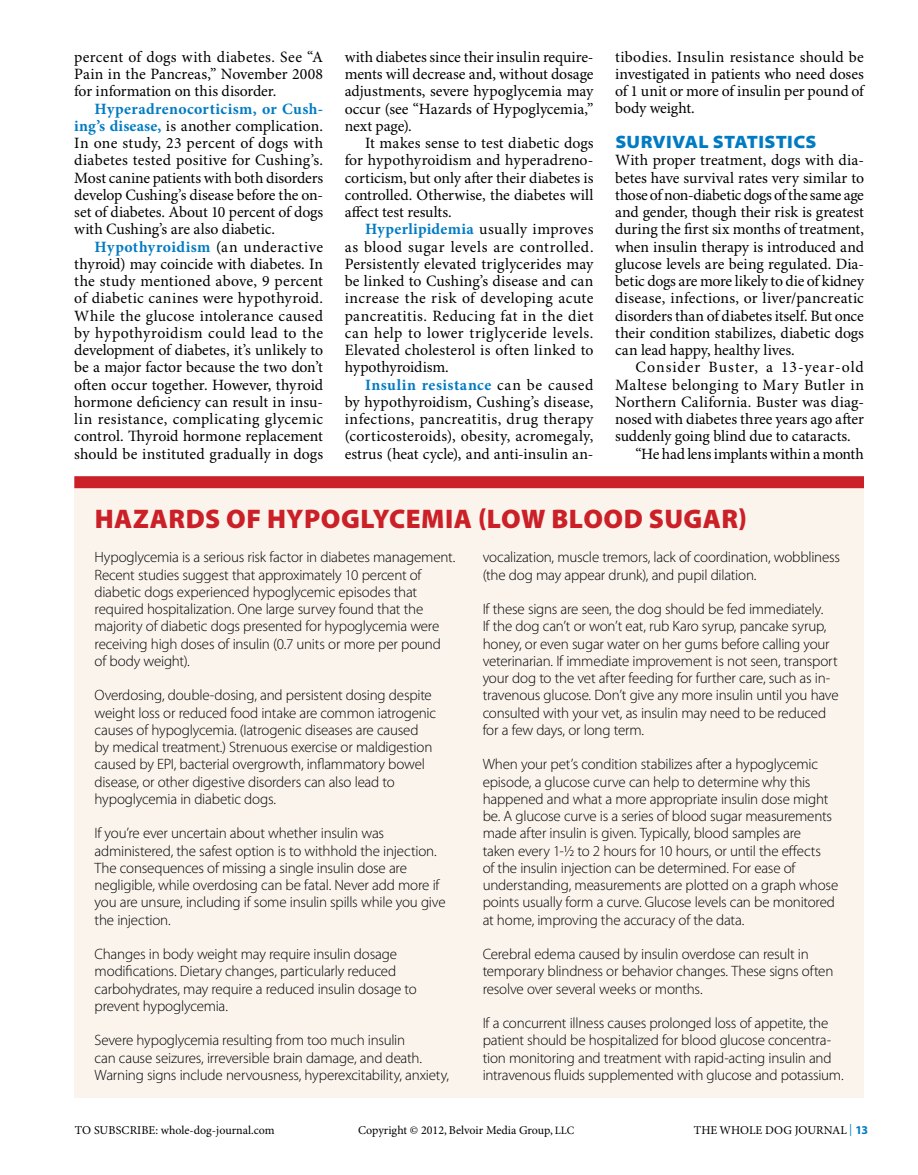
<style>
.page{position:relative;width:918px;height:1175px;background:#fff}
.page>*{position:absolute;margin:0;border:0;box-sizing:border-box;transform-origin:0 0}
.t1{font:900 27px "Myriad Pro";letter-spacing:.02em;color:#cb2027}
.t2{font:900 semi-expanded 18px "Myriad Pro";letter-spacing:.015em;color:#007bc3}
.t3{font:15.75px/17.2px "Minion Pro";letter-spacing:.005em;color:#000;text-align:justify}
.t4{font:15.75px "Minion Pro";letter-spacing:-.02em;color:#000}
.t5{font:15.75px "Minion Pro";letter-spacing:.065em;color:#000}
.t6{font:300 15px/17.2px "Myriad Pro";letter-spacing:-.015em;color:#000}
.t7{font:12px "Minion Pro";color:#000}
.s1{font-weight:700;color:#007bc3}
.s2{font-size:11.25px}
.s3{color:#007bc3}
.s4{font-family:"Myriad Pro";font-weight:700;color:#007bc3}
</style>
<div class="page">
<div style="left:74px;top:479px;width:790px;height:618px;background:#faf4ed"></div>
<div style="left:74px;top:476px;width:790px;height:12px;background:#cb2027"></div>
<p class="t3" style="left:74px;top:49px;width:250px">percent of dogs with diabetes. See “A Pain in the Pancreas,” November 2008 for information on this disorder.</p>
<p class="t3" style="left:74px;top:101px;width:250px;text-indent:20px"><span class="s1">Hyperadrenocorticism, or Cush&shy;ing’s disease,</span> is another complication.<br>In one study, 23 percent of dogs with diabetes tested positive for Cushing’s.<br>Most canine patients with both disorders develop Cushing’s disease before the on&shy;set of diabetes. About 10 percent of dogs with Cushing’s are also diabetic.</p>
<p class="t3" style="left:74px;top:238px;width:250px;text-indent:20px"><span class="s1">Hypothyroidism</span> (an underactive thyroid) may coincide with diabetes. In the study mentioned above, 9 percent of diabetic canines were hypothyroid.<br>While the glucose intolerance caused by hypothyroidism could lead to the development of diabetes, it’s unlikely to be a major factor because the two don’t often occur together. However, thyroid hormone deficiency can result in insu&shy;lin resistance, complicating glycemic control. Thyroid hormone replacement should be instituted gradually in dogs</p>
<p class="t3" style="left:345px;top:49px;width:251px">with diabetes since their insulin require&shy;ments will decrease and, without dosage adjustments, severe hypoglycemia may occur (see “Hazards of Hypoglycemia,” next page).</p>
<p class="t3" style="left:345px;top:135px;width:250px;text-indent:20px">It makes sense to test diabetic dogs for hypothyroidism and hyperadreno&shy;corticism, but only after their diabetes is controlled. Otherwise, the diabetes will affect test results.</p>
<p class="t3" style="left:345px;top:221px;width:251px;text-indent:20px"><span class="s1">Hyperlipidemia</span> usually improves as blood sugar levels are controlled.<br>Persistently elevated triglycerides may be linked to Cushing’s disease and can increase the risk of developing acute pancreatitis. Reducing fat in the diet can help to lower triglyceride levels.<br>Elevated cholesterol is often linked to hypothyroidism.</p>
<p class="t3" style="left:345px;top:376px;width:251px;text-indent:20px"><span class="s1">Insulin resistance</span> can be caused by hypothyroidism, Cushing’s disease, infections, pancreatitis, drug therapy (corticosteroids), obesity, acromegaly, estrus (heat cycle), and anti-insulin an-</p>
<p class="t3" style="left:615px;top:49px;width:250px">tibodies. Insulin resistance should be investigated in patients who need doses of 1 unit or more of insulin per pound of body weight.</p>
<p class="t2" style="left:615px;top:132px;width:203px">SURVIVAL STATISTICS</p>
<p class="t3" style="left:615px;top:152px;width:251px">With proper treatment, dogs with dia&shy;betes have survival rates very similar to those of non-diabetic dogs of the same age and gender, though their risk is greatest during the first six months of treatment, when insulin therapy is introduced and glucose levels are being regulated. Dia&shy;betic dogs are more likely to die of kidney disease, infections, or liver/pancreatic disorders than of diabetes itself. But once their condition stabilizes, diabetic dogs can lead happy, healthy lives.</p>
<p class="t5" style="left:635px;top:358px;width:230px">Consider Buster, a 13-year-old</p>
<p class="t3" style="left:615px;top:376px;width:250px">Maltese belonging to Mary Butler in</p>
<p class="t3" style="left:615px;top:394px;width:250px">Northern California. Buster was diag-</p>
<p class="t3" style="left:615px;top:411px;width:250px">nosed with diabetes three years ago after</p>
<p class="t3" style="left:615px;top:428px;width:237px">suddenly going blind due to cataracts.</p>
<p class="t4" style="left:635px;top:444px;width:230px">“He had lens implants within a month</p>
<h1 class="t1" style="left:95px;top:500px;width:92px">HAZARDS</h1>
<h1 class="t1" style="left:226px;top:500px;width:522px">OF HYPOGLYCEMIA (LOW BLOOD SUGAR)</h1>
<p class="t6" style="left:95px;top:548px;width:362px">Hypoglycemia is a serious risk factor in diabetes management.<br>Recent studies suggest that approximately 10 percent of diabetic dogs experienced hypoglycemic episodes that required hospitalization. One large survey found that the majority of diabetic dogs presented for hypoglycemia were receiving high doses of insulin (0.7 units or more per pound of body weight).</p>
<p class="t6" style="left:95px;top:686px;width:343px">Overdosing, double-dosing, and persistent dosing despite weight loss or reduced food intake are common iatrogenic causes of hypoglycemia. (Iatrogenic diseases are caused by medical treatment.) Strenuous exercise or maldigestion caused by EPI, bacterial overgrowth, inflammatory bowel disease, or other digestive disorders can also lead to hypoglycemia in diabetic dogs.</p>
<p class="t6" style="left:95px;top:824px;width:353px">If you’re ever uncertain about whether insulin was administered, the safest option is to withhold the injection.<br>The consequences of missing a single insulin dose are negligible, while overdosing can be fatal. Never add more if you are unsure, including if some insulin spills while you give the injection.</p>
<p class="t6" style="left:95px;top:945px;width:324px">Changes in body weight may require insulin dosage modifications. Dietary changes, particularly reduced carbohydrates, may require a reduced insulin dosage to prevent hypoglycemia.</p>
<p class="t6" style="left:95px;top:1031px;width:356px">Severe hypoglycemia resulting from too much insulin<br>can cause seizures, irreversible brain damage, and death.<br>Warning signs include nervousness, hyperexcitability, anxiety,</p>
<p class="t6" style="left:483px;top:548px;width:359px">vocalization, muscle tremors, lack of coordination, wobbliness (the dog may appear drunk), and pupil dilation.</p>
<p class="t6" style="left:483px;top:600px;width:358px">If these signs are seen, the dog should be fed immediately.<br>If the dog can’t or won’t eat, rub Karo syrup, pancake syrup, honey, or even sugar water on her gums before calling your veterinarian. If immediate improvement is not seen, transport your dog to the vet after feeding for further care, such as in&shy;travenous glucose. Don’t give any more insulin until you have consulted with your vet, as insulin may need to be reduced for a few days, or long term.</p>
<p class="t6" style="left:483px;top:755px;width:357px">When your pet’s condition stabilizes after a hypoglycemic episode, a glucose curve can help to determine why this happened and what a more appropriate insulin dose might be. A glucose curve is a series of blood sugar measurements made after insulin is given. Typically, blood samples are<br>taken every 1-1/2 to 2 hours for 10 hours, or until the effects<br>of the insulin injection can be determined. For ease of understanding, measurements are plotted on a graph whose points usually form a curve. Glucose levels can be monitored at home, improving the accuracy of the data.</p>
<p class="t6" style="left:483px;top:945px;width:352px">Cerebral edema caused by insulin overdose can result in temporary blindness or behavior changes. These signs often resolve over several weeks or months.</p>
<p class="t6" style="left:483px;top:1014px;width:363px">If a concurrent illness causes prolonged loss of appetite, the patient should be hospitalized for blood glucose concentra&shy;tion monitoring and treatment with rapid-acting insulin and intravenous fluids supplemented with glucose and potassium.</p>
<p class="t7" style="left:75px;top:1123px;width:201px">to subscribe: whole-dog-journal.com</p>
<p class="t7" style="left:358px;top:1123px;width:218px">Copyright © 2012, Belvoir Media Group, <span class="s2">LLC</span></p>
<p class="t7" style="left:694px;top:1123px;width:114px">THE WHOLE DOG JOUR</p>
<p class="t7" style="left:824px;top:1123px;width:46px">NAL <span class="s3">|</span> <span class="s4">13</span></p>
</div>
